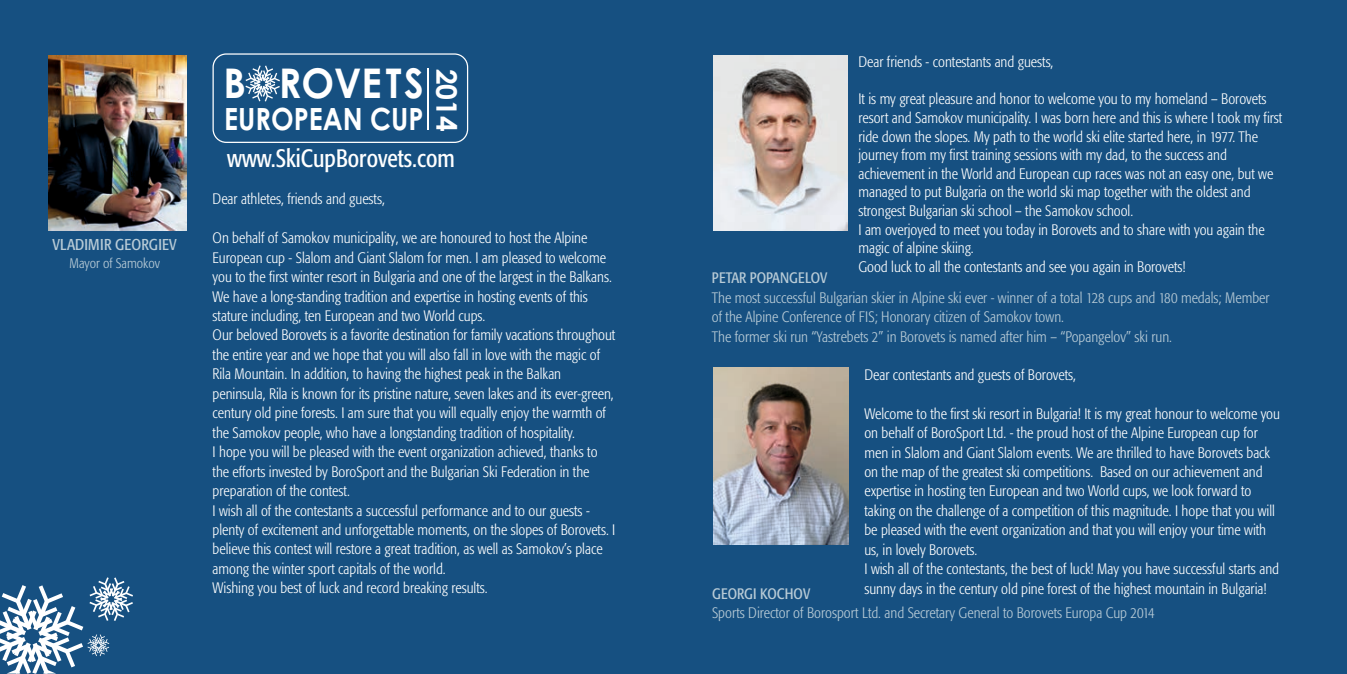
<style>
.page{position:relative;width:1347px;height:674px;background:#fff}
.page>*{position:absolute;margin:0;border:0;box-sizing:border-box;transform-origin:0 0}
.t1{font:700 40.88px "Century Gothic";color:#fff;scale:.95 1}
.t2{font:700 30.62px "Century Gothic";color:#fff;scale:.88 1}
.t3{font:700 28.12px "Century Gothic";color:#fff}
.t4{font:700 25px "Formata Cond Cyr";color:#fff;scale:.95 1}
.t5{font:700 15.5px "Formata Cond Cyr";letter-spacing:.015em;color:#b8cbd6}
.t6{font:15px/19.4px "Formata Cond Cyr";color:#fff}
.t7{font:15px/19.4px "Formata Cond Cyr";color:#b8cbd6}
.t8{font:700 15px "Formata Cond Cyr";color:#b8cbd6}
.t9{font:13.75px "Formata Cond Cyr";color:#b8cbd6}
</style>
<div class="page">
<div style="left:0;top:0;width:1346px;height:673px;background:#165081"></div>
<svg style="left:0;top:577px;width:133px;height:96px"></svg>
<img style="left:48px;top:56px;width:139px;height:175px">
<img style="left:714px;top:368px;width:134px;height:176px">
<img style="left:714px;top:55px;width:133px;height:176px">
<div style="left:212px;top:53px;width:256px;height:90px;border:1px solid #fff;border-radius:13px"></div>
<hr style="left:428px;top:69px;width:1px;height:61px;background:#fff">
<svg style="left:245px;top:65px;width:35px;height:36px"></svg>
<p class="t5" style="left:53px;top:238px;width:126px">VLADIMIR GEORGIEV</p>
<p class="t9" style="left:69px;top:257px;width:92px">Mayor of Samokov</p>
<h1 class="t1" style="left:223px;top:67px;width:212px">B ROVE TS</h1>
<h2 class="t2" style="left:224px;top:107px;width:228px">EUROPEAN CUP</h2>
<h3 class="t3" style="left:458px;top:69px;width:65px;rotate:90deg">2014</h3>
<h3 class="t4" style="left:227px;top:148px;width:241px">www.SkiCupBorovets.com</h3>
<p class="t6" style="left:213px;top:190px;width:174px">Dear athletes, friends and guests,</p>
<p class="t6" style="left:213px;top:229px;width:404px">On behalf of Samokov municipality, we are honoured to host the Alpine European cup - Slalom and Giant Slalom for men. I am pleased to welcome you to the first winter resort in Bulgaria and one of the largest in the Balkans.<br>We have a long-standing tradition and expertise in hosting events of this stature including, ten European and two World cups.<br>Our beloved Borovets is a favorite destination for family vacations throughout the entire year and we hope that you will also fall in love with the magic of Rila Mountain. In addition, to having the highest peak in the Balkan peninsula, Rila is known for its pristine nature, seven lakes and its ever-green, century old pine forests. I am sure that you will equally enjoy the warmth of the Samokov people, who have a longstanding tradition of hospitality.<br>I hope you will be pleased with the event organization achieved, thanks to the efforts invested by BoroSport and the Bulgarian Ski Federation in the preparation of the contest.<br>I wish all of the contestants a successful performance and to our guests - plenty of excitement and unforgettable moments, on the slopes of Borovets. I believe this contest will restore a great tradition, as well as Samokov’s place among the winter sport capitals of the world.<br>Wishing you best of luck and record breaking results.</p>
<p class="t6" style="left:858px;top:54px;width:196px">Dear friends - contestants and guests,</p>
<p class="t6" style="left:858px;top:91px;width:425px;line-height:18.6px">It is my great pleasure and honor to welcome you to my homeland – Borovets resort and Samokov municipality. I was born here and this is where I took my first ride down the slopes. My path to the world ski elite started here, in 1977. The journey from my first training sessions with my dad, to the success and achievement in the World and European cup races was not an easy one, but we managed to put Bulgaria on the world ski map together with the oldest and strongest Bulgarian ski school – the Samokov school.<br>I am overjoyed to meet you today in Borovets and to share with you again the magic of alpine skiing.<br>Good luck to all the contestants and see you again in Borovets!</p>
<p class="t8" style="left:712px;top:272px;width:117px">PETAR POPANGELOV</p>
<p class="t7" style="left:712px;top:289px;width:559px">The most successful Bulgarian skier in Alpine ski ever - winner of a total 128 cups and 180 medals; Member of the Alpine Conference of FIS; Honorary citizen of Samokov town.<br>The former ski run “Yastrebets 2” in Borovets is named after him – “Popangelov” ski run.</p>
<p class="t6" style="left:864px;top:366px;width:213px">Dear contestants and guests of Borovets,</p>
<p class="t6" style="left:864px;top:405px;width:417px">Welcome to the first ski resort in Bulgaria! It is my great honour to welcome you on behalf of BoroSport Ltd. - the proud host of the Alpine European cup for men in Slalom and Giant Slalom events. We are thrilled to have Borovets back on the map of the greatest ski competitions. Based on our achievement and expertise in hosting ten European and two World cups, we look forward to taking on the challenge of a competition of this magnitude. I hope that you will be pleased with the event organization and that you will enjoy your time with us, in lovely Borovets.<br>I wish all of the contestants, the best of luck! May you have successful starts and sunny days in the century old pine forest of the highest mountain in Bulgaria!</p>
<p class="t8" style="left:712px;top:587px;width:100px">GEORGI KOCHOV</p>
<p class="t7" style="left:712px;top:604px;width:444px">Sports Director of Borosport Ltd. and Secretary General to Borovets Europa Cup 2014</p>
</div>
